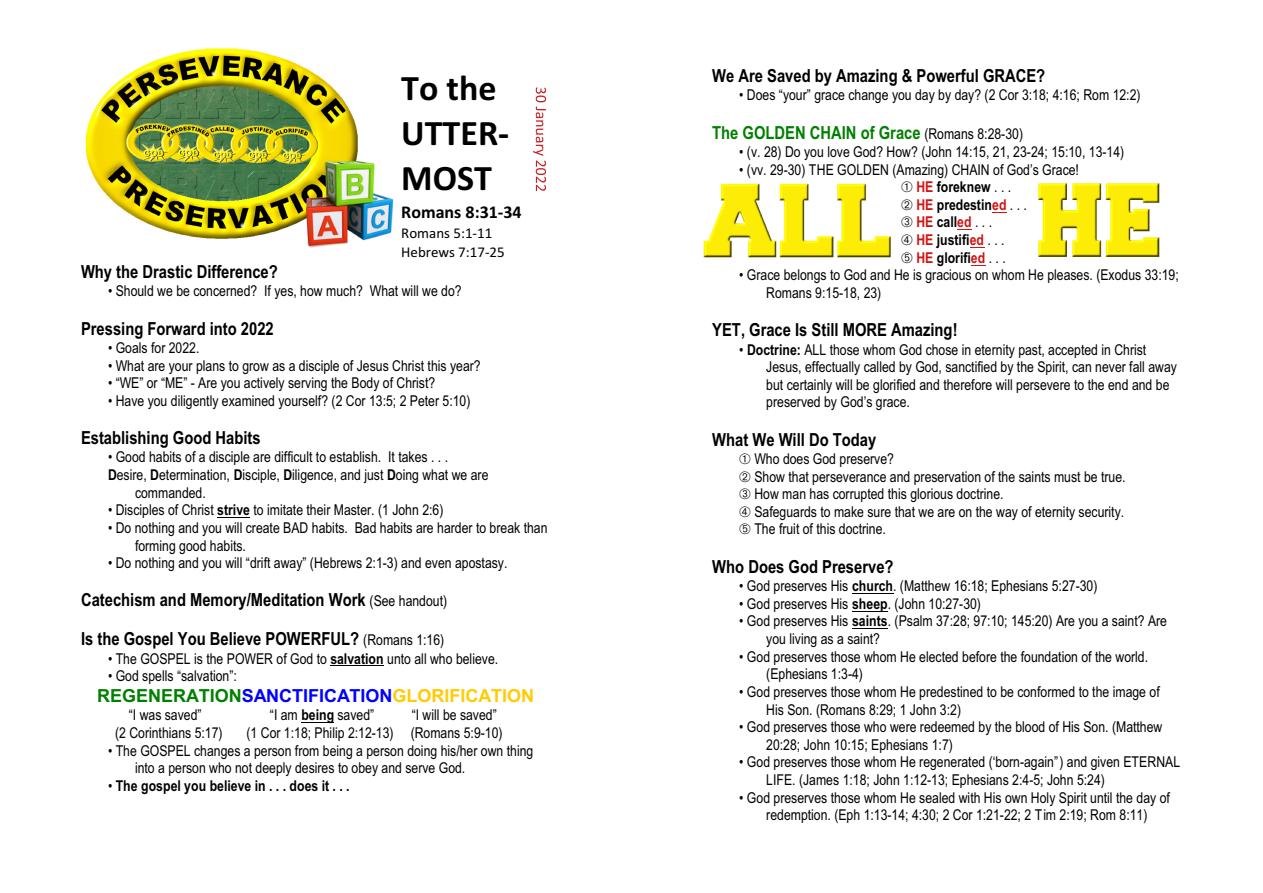
<style>
.page{position:relative;width:1263px;height:893px;background:#fff}
.page>*{position:absolute;margin:0;border:0;box-sizing:border-box;transform-origin:0 0}
.t1{font:700 36px/45.2px "Calibri";color:#000}
.t2{font:700 18px/38.8px "Arial Narrow";color:#000}
.t3{font:700 18px "Arial";color:#00f}
.t4{font:700 18px "Arial Narrow";color:#008000}
.t5{font:700 18px "Calibri";color:#000}
.t6{font:15px/17.7px "Arial Narrow";color:#000}
.t7{font:700 15px "Arial Narrow";color:#000}
.t8{font:15px/18.9px "Calibri";color:#000}
.s1{font-weight:700}
.s2{font-weight:400;font-size:15px}
.s3{color:#008000}
.s4{color:#fc0}
.s5{font-weight:400}
.s6{font-weight:400;font-size:15px;color:#000}
.s7{font-weight:700;color:#cf1414}
</style>
<div class="page">
<img style="left:1038px;top:183px;width:122px;height:74px">
<img style="left:85px;top:48px;width:308px;height:199px">
<img style="left:703px;top:183px;width:188px;height:75px">
<svg style="left:533px;top:87px;width:13px;height:104px"></svg>
<hr style="left:217px;top:517px;width:33px;height:1px;background:#000">
<hr style="left:330px;top:666px;width:54px;height:1px;background:#000">
<hr style="left:301px;top:722px;width:33px;height:1px;background:#000">
<svg style="left:992px;top:212px;width:15px;height:1px"></svg>
<svg style="left:957px;top:229px;width:15px;height:1px"></svg>
<svg style="left:970px;top:247px;width:14px;height:1px"></svg>
<svg style="left:971px;top:265px;width:14px;height:1px"></svg>
<hr style="left:852px;top:593px;width:41px;height:1px;background:#000">
<hr style="left:852px;top:611px;width:36px;height:1px;background:#000">
<hr style="left:852px;top:628px;width:36px;height:1px;background:#000">
<h1 class="t1" style="left:401px;top:68px;width:109px">To the<br>UTTER-<br>MOST</h1>
<p class="t5" style="left:401px;top:204px;width:122px">Romans 8:31-34</p>
<p class="t8" style="left:401px;top:224px;width:105px">Romans 5:1-11<br>Hebrews 7:17-25</p>
<p class="t2" style="left:81px;top:254px;width:198px">Why the Drastic Difference?</p>
<p class="t6" style="left:108px;top:284px;width:355px">• Should we be concerned? If yes, how much? What will we do?</p>
<p class="t2" style="left:81px;top:310px;width:194px">Pressing Forward into 2022</p>
<p class="t6" style="left:108px;top:340px;width:93px">• Goals for 2022.</p>
<p class="t6" style="left:108px;top:358px;width:374px">• What are your plans to grow as a disciple of Jesus Christ this year?</p>
<p class="t6" style="left:108px;top:375px;width:329px">• “WE” or “ME” - Are you actively serving the Body of Christ?</p>
<p class="t6" style="left:108px;top:393px;width:364px">• Have you diligently examined yourself? (2 Cor 13:5; 2 Peter 5:10)</p>
<p class="t2" style="left:81px;top:420px;width:181px">Establishing Good Habits</p>
<p class="t6" style="left:108px;top:450px;width:342px">• Good habits of a disciple are difficult to establish. It takes . . .</p>
<p class="t6" style="left:108px;top:467px;width:382px"><span class="s1">D</span>esire, <span class="s1">D</span>etermination, <span class="s1">D</span>isciple, <span class="s1">D</span>iligence, and just <span class="s1">D</span>oing what we are</p>
<p class="t6" style="left:135px;top:485px;width:72px">commanded.</p>
<p class="t6" style="left:108px;top:502px;width:337px">• Disciples of Christ <span class="s1">strive</span> to imitate their Master. (1 John 2:6)</p>
<p class="t6" style="left:135px;top:520px;width:414px;text-indent:-27px">• Do nothing and you will create BAD habits. Bad habits are harder to break than forming good habits.</p>
<p class="t6" style="left:108px;top:555px;width:401px">• Do nothing and you will “drift away” (Hebrews 2:1-3) and even apostasy.</p>
<p class="t2" style="left:81px;top:582px;width:368px">Catechism and Memory/Meditation Work <span class="s2">(See handout)<br></span>Is the Gospel You Believe POWERFUL? <span class="s2">(Romans 1:16)</span></p>
<p class="t6" style="left:108px;top:651px;width:392px">• The GOSPEL is the POWER of God to <span class="s1">salvation</span> unto all who believe.</p>
<p class="t6" style="left:108px;top:668px;width:130px">• God spells “salvation”:</p>
<p class="t3" style="left:97px;top:689px;width:438px"><span class="s3">REGENERATION</span>SANCTIFICATION<span class="s4">GLORIFICATION</span></p>
<p class="t6" style="left:129px;top:707px;width:74px">“I was saved”</p>
<p class="t6" style="left:270px;top:707px;width:106px">“I am <span class="s1">being</span> saved”</p>
<p class="t6" style="left:412px;top:707px;width:87px">“I will be saved”</p>
<p class="t6" style="left:115px;top:725px;width:109px">(2 Corinthians 5:17)</p>
<p class="t6" style="left:246px;top:725px;width:258px">(1 Cor 1:18; Philip 2:12-13) (Romans 5:9-10)</p>
<p class="t6" style="left:135px;top:743px;width:400px;text-indent:-27px">• The GOSPEL changes a person from being a person doing his/her own thing into a person who not deeply desires to obey and serve God.</p>
<p class="t7" style="left:108px;top:780px;width:243px"><span class="s5">•</span> The gospel you believe in . . . does it . . .</p>
<p class="t2" style="left:712px;top:58px;width:335px">We Are Saved by Amazing &amp; Powerful GRACE?</p>
<p class="t6" style="left:739px;top:88px;width:403px">• Does “your” grace change you day by day? (2 Cor 3:18; 4:16; Rom 12:2)</p>
<p class="t4" style="left:712px;top:125px;width:312px">The GOLDEN CHAIN of Grace <span class="s6">(Romans 8:28-30)</span></p>
<p class="t6" style="left:739px;top:144px;width:386px">• (v. 28) Do you love God? How? (John 14:15, 21, 23-24; 15:10, 13-14)</p>
<p class="t6" style="left:916px;top:162px;width:164px;text-indent:-177px">• (vv. 29-30) THE GOLDEN (Amazing) CHAIN of God’s Grace!<br><span class="s7">HE</span> <span class="s1">foreknew</span> . . .<br><span class="s7">HE</span> <span class="s1">predestin</span><span class="s7">ed</span> . . .<br><span class="s7">HE</span> <span class="s1">call</span><span class="s7">ed</span> . . .<br><span class="s7">HE</span> <span class="s1">justifi</span><span class="s7">ed</span> . . .<br><span class="s7">HE</span> <span class="s1">glorifi</span><span class="s7">ed</span> . . .</p>
<p class="t6" style="left:766px;top:268px;width:414px;text-indent:-27px">• Grace belongs to God and He is gracious on whom He pleases. (Exodus 33:19;<br>Romans 9:15-18, 23)</p>
<p class="t2" style="left:712px;top:312px;width:247px">YET, Grace Is Still MORE Amazing!</p>
<p class="t6" style="left:766px;top:342px;width:412px;text-indent:-27px">• <span class="s1">Doctrine:</span> ALL those whom God chose in eternity past, accepted in Christ Jesus, effectually called by God, sanctified by the Spirit, can never fall away but certainly will be glorified and therefore will persevere to the end and be preserved by God’s grace.</p>
<p class="t2" style="left:712px;top:422px;width:166px">What We Will Do Today</p>
<p class="t6" style="left:754px;top:451px;width:373px">Who does God preserve?<br>Show that perseverance and preservation of the saints must be true.<br>How man has corrupted this glorious doctrine.<br>Safeguards to make sure that we are on the way of eternity security.<br>The fruit of this doctrine.</p>
<p class="t2" style="left:712px;top:548px;width:183px">Who Does God Preserve?</p>
<p class="t6" style="left:739px;top:578px;width:360px">• God preserves His <span class="s1">church</span>. (Matthew 16:18; Ephesians 5:27-30)</p>
<p class="t6" style="left:739px;top:596px;width:243px">• God preserves His <span class="s1">sheep</span>. (John 10:27-30)</p>
<p class="t6" style="left:766px;top:613px;width:402px;text-indent:-27px">• God preserves His <span class="s1">saints</span>. (Psalm 37:28; 97:10; 145:20) Are you a saint? Are you living as a saint?</p>
<p class="t6" style="left:766px;top:649px;width:383px;text-indent:-27px">• God preserves those whom He elected before the foundation of the world. (Ephesians 1:3-4)</p>
<p class="t6" style="left:766px;top:684px;width:395px;text-indent:-27px">• God preserves those whom He predestined to be conformed to the image of<br>His Son. (Romans 8:29; 1 John 3:2)</p>
<p class="t6" style="left:766px;top:719px;width:398px;text-indent:-27px">• God preserves those who were redeemed by the blood of His Son. (Matthew<br>20:28; John 10:15; Ephesians 1:7)</p>
<p class="t6" style="left:766px;top:755px;width:415px;text-indent:-27px">• God preserves those whom He regenerated (‘born-again”) and given ETERNAL<br>LIFE. (James 1:18; John 1:12-13; Ephesians 2:4-5; John 5:24)</p>
<p class="t6" style="left:739px;top:790px;width:432px;text-align:center">• God preserves those whom He sealed with His own Holy Spirit until the day of redemption. (Eph 1:13-14; 4:30; 2 Cor 1:21-22; 2 Tim 2:19; Rom 8:11)</p>
</div>
